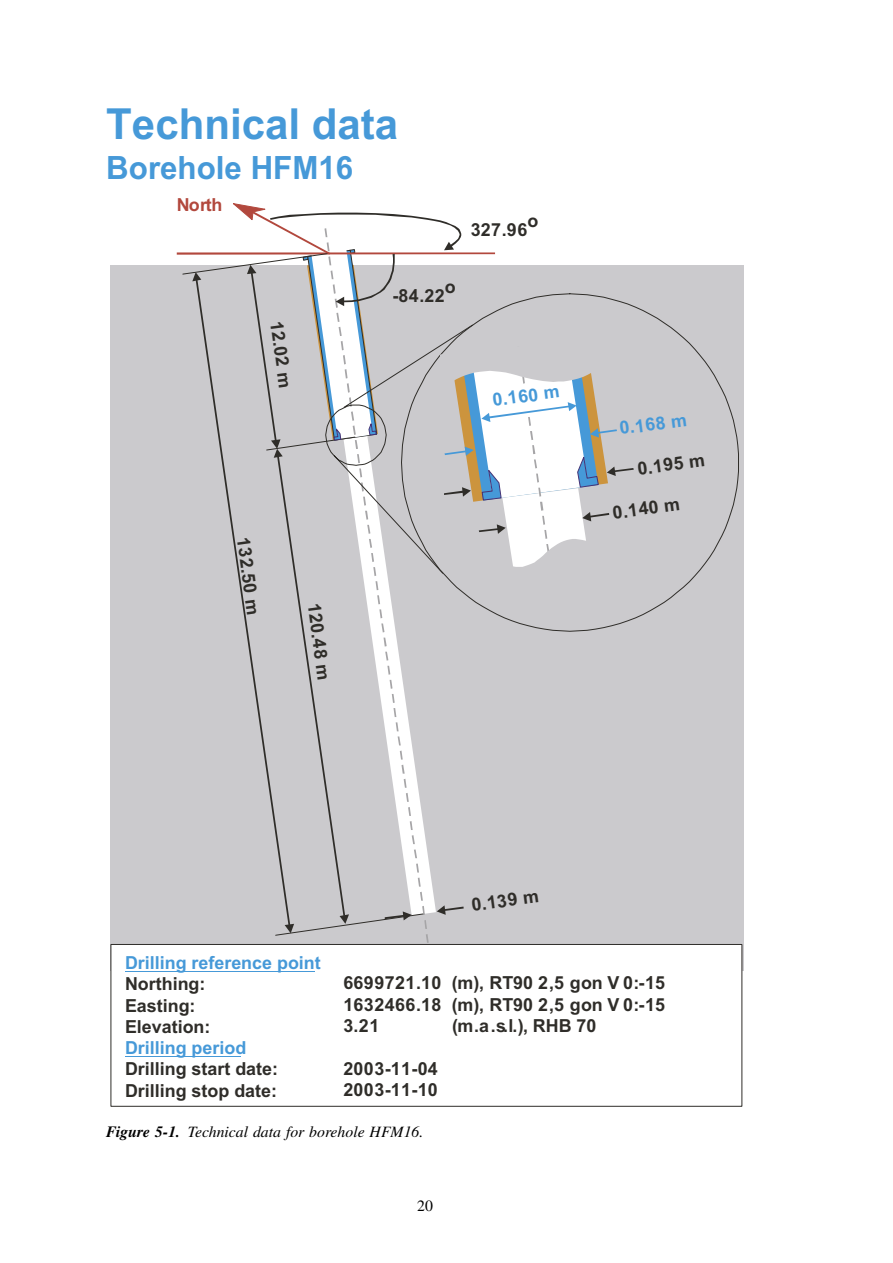
<style>
.page{position:relative;width:893px;height:1263px;background:#fff}
.page>*{position:absolute;margin:0;border:0;box-sizing:border-box;transform-origin:0 0}
.t1{font:700 42.75px "Arial";color:#4699d8}
.t2{font:700 32.1px "Arial";color:#4699d8}
.t3{font:700 18px/21.5px "Arial";color:#2f2d29}
.t4{font:700 18px "Arial";color:#4699d8}
.t5{font:700 18px "Arial";letter-spacing:-.03em;color:#b2483d}
.t6{font:italic 15.75px "Times";color:#000}
.t7{font:15.75px "Times";color:#000}
.s1{font-weight:700}
</style>
<div class="page">
<div style="left:110px;top:265px;width:633px;height:706px;background:#cbcacd"></div>
<svg style="left:634px;top:306px;width:105px;height:313px"></svg>
<div style="left:111px;top:944px;width:631px;height:162px;background:#fff"></div>
<div style="left:111px;top:944px;width:631px;height:162px;border:1px solid #2f2d29"></div>
<hr style="left:125px;top:971px;width:190px;height:1px;background:#4699d8">
<hr style="left:125px;top:1056px;width:116px;height:1px;background:#4699d8">
<svg style="left:177px;top:203px;width:457px;height:740px"></svg>
<h1 class="t1" style="left:106px;top:108px;width:293px">Technical data</h1>
<h2 class="t2" style="left:106px;top:156px;width:248px">Borehole HFM16</h2>
<p class="t5" style="left:177px;top:198px;width:47px">North</p>
<p class="t3" style="left:285px;top:320px;width:69px;rotate:82deg">12.02 m</p>
<p class="t3" style="left:252px;top:536px;width:79px;rotate:82deg">132.50 m</p>
<p class="t3" style="left:323px;top:601px;width:79px;rotate:82deg">120.48 m</p>
<p class="t3" style="left:528px;top:212px;width:12px">o</p>
<p class="t3" style="left:471px;top:221px;width:58px">327.96</p>
<p class="t3" style="left:445px;top:277px;width:12px">o</p>
<p class="t3" style="left:392px;top:286px;width:54px">-84.22</p>
<p class="t4" style="left:492px;top:393px;width:69px;rotate:-8deg">0.160 m</p>
<p class="t4" style="left:619px;top:422px;width:69px;rotate:-8deg">0.168 m</p>
<p class="t3" style="left:636px;top:460px;width:69px;rotate:-8deg">0.195 m</p>
<p class="t3" style="left:611px;top:504px;width:69px;rotate:-8deg">0.140 m</p>
<p class="t4" style="left:125px;top:956px;width:197px">Drilling reference point</p>
<p class="t3" style="left:125px;top:975px;width:87px">Northing:<br>Easting:<br>Elevation:</p>
<p class="t3" style="left:125px;top:1060px;width:155px">Drilling start date:<br>Drilling stop date:</p>
<p class="t4" style="left:125px;top:1041px;width:123px">Drilling period</p>
<p class="t3" style="left:470px;top:896px;width:69px;rotate:-8deg">0.139 m</p>
<p class="t3" style="left:343px;top:974px;width:323px;text-align:justify">6699721.10 (m), RT90 2,5 gon V 0:-15<br>1632466.18 (m), RT90 2,5 gon V 0:-15<br>3.21</p>
<p class="t3" style="left:452px;top:1016px;width:146px">(m.a.s.l.), RHB 70</p>
<p class="t3" style="left:343px;top:1059px;width:96px">2003-11-04<br>2003-11-10</p>
<p class="t6" style="left:106px;top:1123px;width:319px"><span class="s1">Figure 5-1.</span> Technical data for borehole HFM16.</p>
<p class="t7" style="left:417px;top:1197px;width:17px">20</p>
</div>
